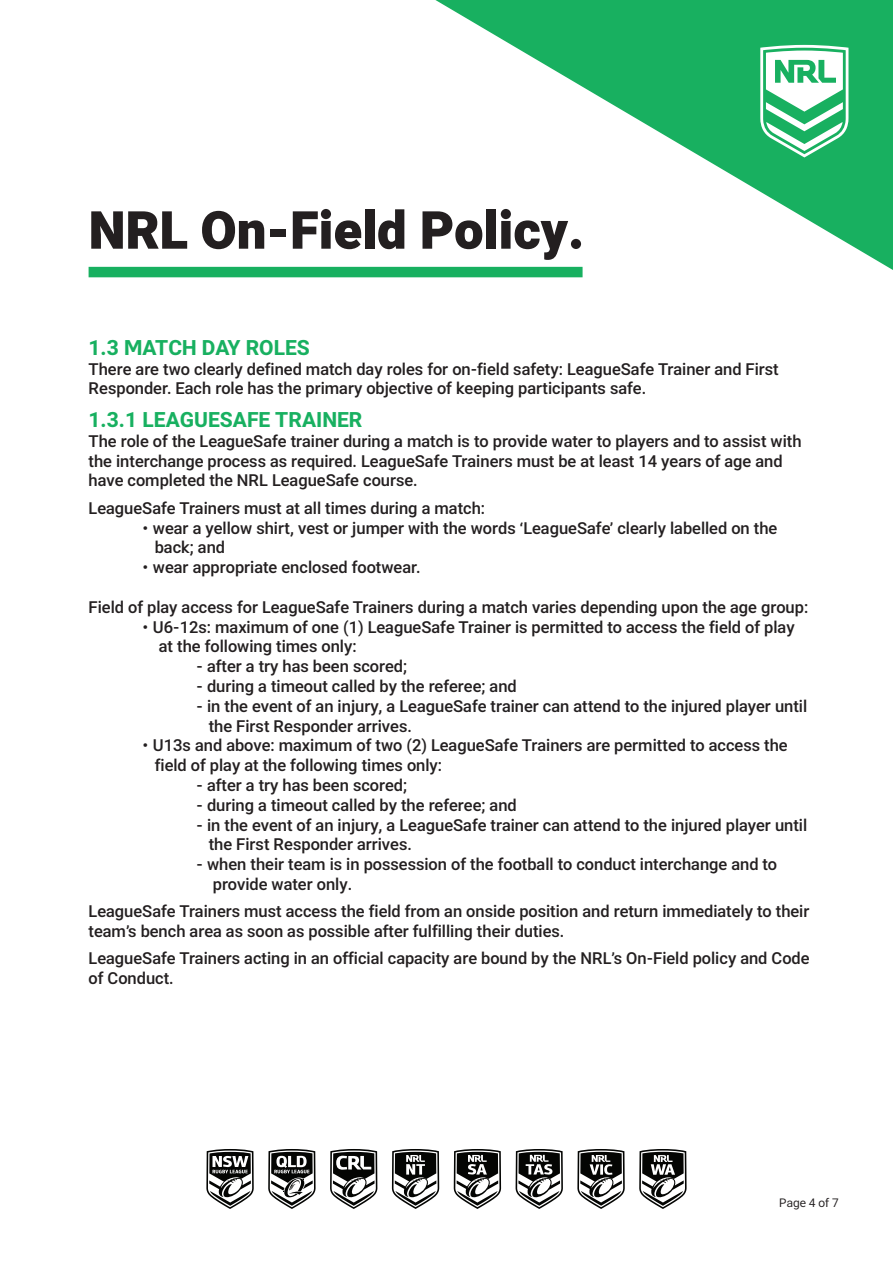
<style>
.page{position:relative;width:893px;height:1263px;background:#fff}
.page>*{position:absolute;margin:0;border:0;box-sizing:border-box;transform-origin:0 0}
.t1{font:900 52.5px "RL2";color:#231f20}
.t2{font:700 21px "RL2";color:#18b060}
.t3{font:500 16.5px/19.8px "RL2";color:#231f20}
.t4{font:12px "RL2";color:#231f20}
.s1{font-family:"Helvetica";font-weight:700}
</style>
<div class="page">
<svg style="left:435px;top:0;width:458px;height:270px"></svg>
<svg style="left:760px;top:45px;width:88px;height:112px"></svg>
<svg style="left:639px;top:1149px;width:48px;height:60px"></svg>
<svg style="left:577px;top:1149px;width:48px;height:60px"></svg>
<svg style="left:516px;top:1149px;width:47px;height:60px"></svg>
<svg style="left:454px;top:1149px;width:47px;height:60px"></svg>
<svg style="left:330px;top:1149px;width:47px;height:60px"></svg>
<svg style="left:268px;top:1149px;width:48px;height:60px"></svg>
<svg style="left:206px;top:1149px;width:48px;height:60px"></svg>
<svg style="left:392px;top:1149px;width:47px;height:60px"></svg>
<div style="left:89px;top:267px;width:494px;height:10px;background:#18b060"></div>
<p class="t1" style="left:89px;top:194px;width:497px">NRL On-Field Policy.</p>
<p class="t2" style="left:89px;top:333px;width:223px">1.3 MATCH DAY ROLES</p>
<p class="t3" style="left:89px;top:358px;width:692px">There are two clearly defined match day roles for on-field safety: LeagueSafe Trainer and First<br>Responder. Each role has the primary objective of keeping participants safe.</p>
<p class="t2" style="left:89px;top:405px;width:275px">1.3.1 LEAGUESAFE TRAINER</p>
<p class="t3" style="left:89px;top:431px;width:714px">The role of the LeagueSafe trainer during a match is to provide water to players and to assist with the interchange process as required. LeagueSafe Trainers must be at least 14 years of age and have completed the NRL LeagueSafe course.</p>
<p class="t3" style="left:89px;top:497px;width:398px">LeagueSafe Trainers must at all times during a match:</p>
<p class="t3" style="left:155px;top:517px;width:624px;text-indent:-12px"><span class="s1">•</span> wear a yellow shirt, vest or jumper with the words ‘LeagueSafe’ clearly labelled on the back; and</p>
<p class="t3" style="left:143px;top:557px;width:279px"><span class="s1">•</span> wear appropriate enclosed footwear.</p>
<p class="t3" style="left:89px;top:596px;width:721px">Field of play access for LeagueSafe Trainers during a match varies depending upon the age group:</p>
<p class="t3" style="left:159px;top:616px;width:637px;text-indent:-16px"><span class="s1">•</span> U6-12s: maximum of one (1) LeagueSafe Trainer is permitted to access the field of play at the following times only:</p>
<p class="t3" style="left:197px;top:656px;width:212px">- after a try has been scored;</p>
<p class="t3" style="left:197px;top:676px;width:322px">- during a timeout called by the referee; and</p>
<p class="t3" style="left:209px;top:695px;width:600px;text-indent:-12px">- in the event of an injury, a LeagueSafe trainer can attend to the injured player until the First Responder arrives.</p>
<p class="t3" style="left:155px;top:735px;width:634px;text-indent:-12px"><span class="s1">•</span> U13s and above: maximum of two (2) LeagueSafe Trainers are permitted to access the field of play at the following times only:</p>
<p class="t3" style="left:197px;top:775px;width:212px">- after a try has been scored;</p>
<p class="t3" style="left:197px;top:794px;width:322px">- during a timeout called by the referee; and</p>
<p class="t3" style="left:209px;top:814px;width:600px;text-indent:-12px">- in the event of an injury, a LeagueSafe trainer can attend to the injured player until the First Responder arrives.</p>
<p class="t3" style="left:213px;top:854px;width:566px;text-indent:-16px">- when their team is in possession of the football to conduct interchange and to provide water only.</p>
<p class="t3" style="left:89px;top:901px;width:722px">LeagueSafe Trainers must access the field from an onside position and return immediately to their team’s bench area as soon as possible after fulfilling their duties.</p>
<p class="t3" style="left:89px;top:948px;width:722px">LeagueSafe Trainers acting in an official capacity are bound by the NRL’s On-Field policy and Code of Conduct.</p>
<p class="t4" style="left:779px;top:1195px;width:61px">Page 4 of 7</p>
</div>
